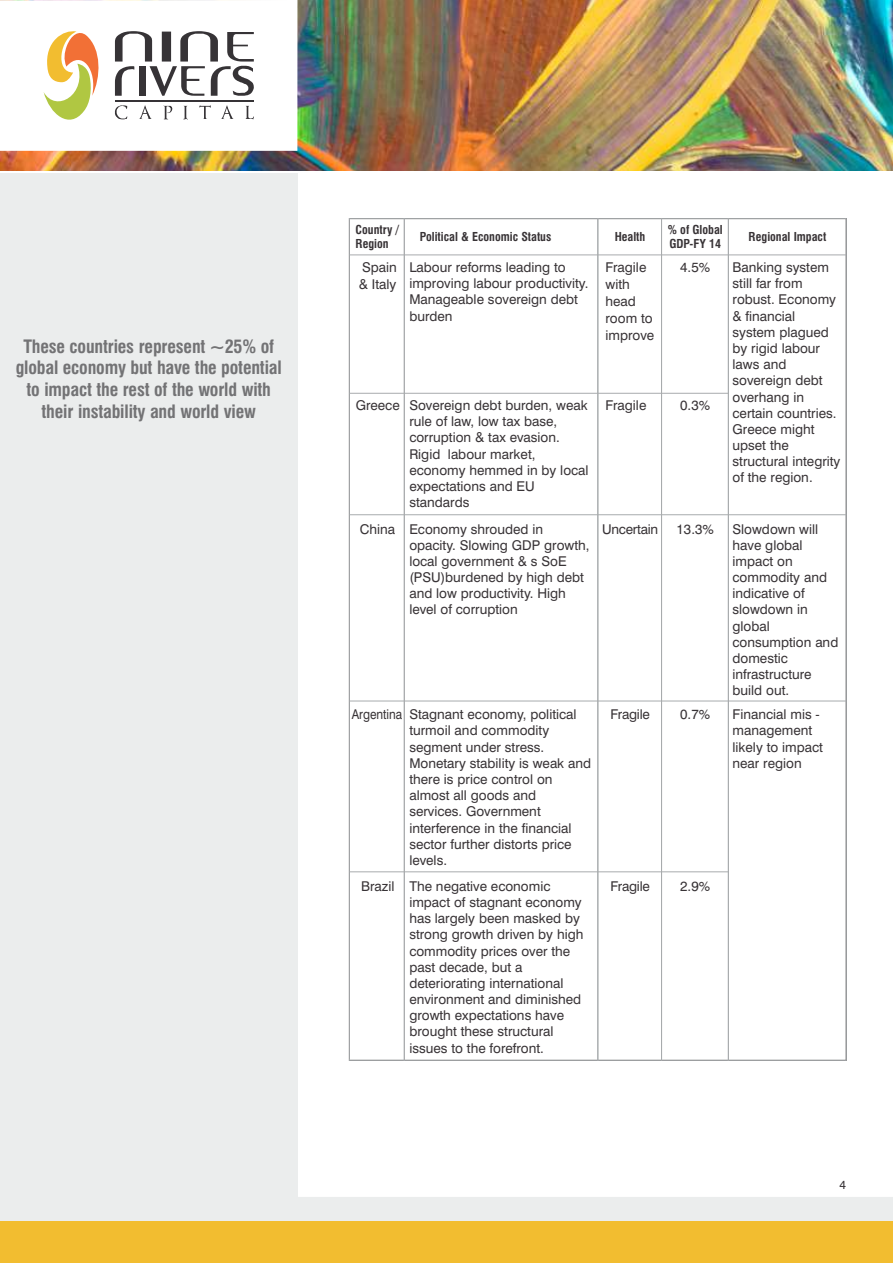
<style>
.page{position:relative;width:893px;height:1263px;background:#fff}
.page>*{position:absolute;margin:0;border:0;box-sizing:border-box;transform-origin:0 0}
.t1{font:700 condensed 18px/21.6px "Swiss 721 BT";letter-spacing:-.01em;color:#737375;text-align:center}
.t2{font:13.5px/16.2px "Swiss 721 BT";color:#383336}
.t3{font:13.5px/16.2px "Swiss 721 BT";color:#383336;scale:.87 1}
.t4{font:700 condensed 12px/13.8px "Swiss 721 BT";color:#383336}
.t5{font:12px "Swiss 721 BT";color:#383336}
</style>
<div class="page">
<img style="left:0;top:0;width:893px;height:171px">
<div style="left:0;top:0;width:297px;height:151px;background:#fff"></div>
<svg style="left:115px;top:105px;width:139px;height:14px"></svg>
<hr style="left:115px;top:100px;width:139px;height:1px;background:#363336">
<svg style="left:115px;top:31px;width:139px;height:65px"></svg>
<svg style="left:44px;top:31px;width:55px;height:89px"></svg>
<div style="left:0;top:173px;width:298px;height:1089px;background:#e6e8e8"></div>
<div style="left:0;top:1197px;width:893px;height:62px;background:#ebeded"></div>
<div style="left:0;top:1222px;width:893px;height:41px;background:#f2bd30"></div>
<div style="left:728px;top:218px;width:119px;height:843px;border:1px solid #a8abad"></div>
<div style="left:349px;top:218px;width:56px;height:843px;border:1px solid #a8abad"></div>
<div style="left:404px;top:218px;width:194px;height:843px;border:1px solid #a8abad"></div>
<div style="left:597px;top:218px;width:65px;height:843px;border:1px solid #a8abad"></div>
<div style="left:661px;top:218px;width:68px;height:843px;border:1px solid #a8abad"></div>
<hr style="left:349px;top:254px;width:497px;height:1px;background:#a8abad">
<hr style="left:349px;top:393px;width:379px;height:1px;background:#a8abad">
<hr style="left:349px;top:514px;width:497px;height:1px;background:#a8abad">
<hr style="left:349px;top:701px;width:497px;height:1px;background:#a8abad">
<hr style="left:349px;top:871px;width:379px;height:1px;background:#a8abad">
<h1 class="t1" style="left:16px;top:337px;width:267px">These countries represent ~25% of global economy but have the potential to impact the rest of the world with their instability and world view</h1>
<p class="t4" style="left:356px;top:224px;width:45px">Country /<br>Region</p>
<p class="t4" style="left:420px;top:231px;width:133px">Political &amp; Economic Status</p>
<p class="t4" style="left:615px;top:231px;width:32px">Health</p>
<p class="t4" style="left:749px;top:231px;width:79px">Regional Impact</p>
<p class="t4" style="left:668px;top:224px;width:56px">% of Global<br>GDP-FY 14</p>
<p class="t2" style="left:359px;top:260px;width:40px;line-height:17px">Spain &amp; Italy</p>
<p class="t2" style="left:605px;top:260px;width:50px;line-height:17px">Fragile with head room to improve</p>
<p class="t2" style="left:680px;top:260px;width:31px">4.5%</p>
<p class="t2" style="left:409px;top:260px;width:181px">Labour reforms leading to improving labour productivity.<br>Manageable sovereign debt burden</p>
<p class="t2" style="left:732px;top:260px;width:109px">Banking system still far from robust. Economy &amp; financial system plagued by rigid labour laws and sovereign debt overhang in certain countries.<br>Greece might upset the structural integrity of the region.</p>
<p class="t2" style="left:732px;top:522px;width:107px">Slowdown will have global impact on commodity and indicative of slowdown in global consumption and domestic infrastructure build out.</p>
<p class="t2" style="left:409px;top:398px;width:181px;text-indent:-54px">Greece Sovereign debt burden, weak rule of law, low tax base, corruption &amp; tax evasion.<br>Rigid labour market, economy hemmed in by local expectations and EU standards</p>
<p class="t2" style="left:409px;top:522px;width:182px;text-indent:-49px">China Economy shrouded in opacity. Slowing GDP growth, local government &amp; s SoE (PSU)burdened by high debt and low productivity. High level of corruption</p>
<p class="t2" style="left:605px;top:398px;width:42px">Fragile</p>
<p class="t2" style="left:680px;top:398px;width:31px">0.3%</p>
<p class="t2" style="left:602px;top:522px;width:58px">Uncertain</p>
<p class="t2" style="left:676px;top:522px;width:39px">13.3%</p>
<p class="t3" style="left:409px;top:708px;width:211px;text-indent:-58px">Argentina Stagnant economy, political turmoil and commodity segment under stress.<br>Monetary stability is weak and there is price control on almost all goods and services. Government interference in the financial sector further distorts price levels.</p>
<p class="t2" style="left:361px;top:879px;width:191px">Brazil The negative economic</p>
<p class="t2" style="left:610px;top:879px;width:41px">Fragile</p>
<p class="t2" style="left:680px;top:879px;width:31px">2.9%</p>
<p class="t2" style="left:409px;top:895px;width:176px">impact of stagnant economy has largely been masked by strong growth driven by high commodity prices over the past decade, but a deteriorating international environment and diminished growth expectations have brought these structural issues to the forefront.</p>
<p class="t2" style="left:610px;top:708px;width:41px">Fragile</p>
<p class="t2" style="left:680px;top:708px;width:31px">0.7%</p>
<p class="t2" style="left:732px;top:708px;width:92px">Financial mis - management likely to impact near region</p>
<p class="t5" style="left:840px;top:1180px;width:8px">4</p>
</div>
